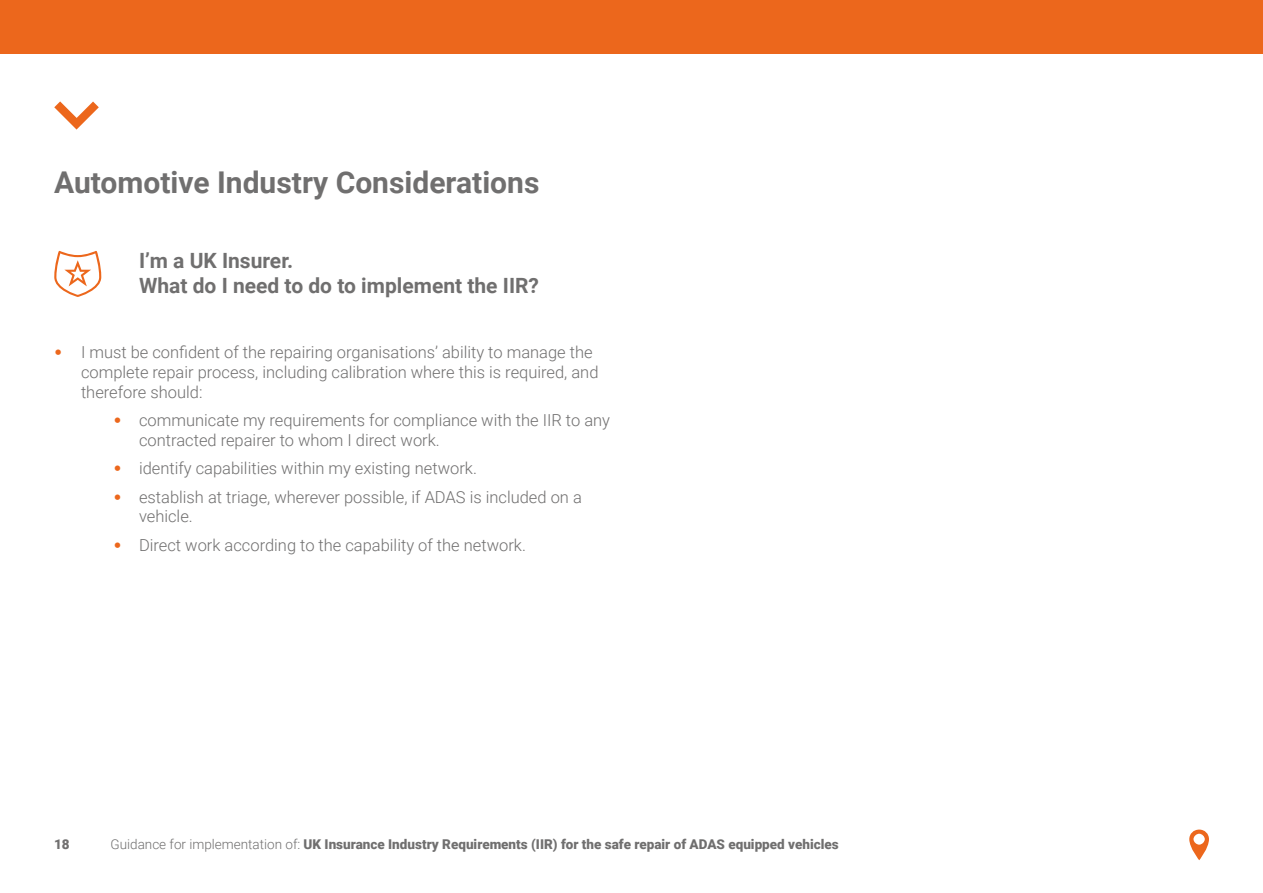
<style>
.page{position:relative;width:1263px;height:893px;background:#fff}
.page>*{position:absolute;margin:0;border:0;box-sizing:border-box;transform-origin:0 0}
.t1{font:700 30px "Roboto";color:#706f6f}
.t2{font:700 21px/25.2px "Roboto";color:#706f6f}
.t3{font:300 16.5px/19.8px "Roboto";color:#706f6f}
.t4{font:900 13.5px "Roboto";color:#706f6f}
.s1{font-family:"Arial";font-weight:900;color:#ec671c}
.s2{font-weight:300}
</style>
<div class="page">
<div style="left:0;top:0;width:1263px;height:54px;background:#ec671c"></div>
<svg style="left:54px;top:101px;width:45px;height:29px"></svg>
<svg style="left:54px;top:251px;width:47px;height:46px"></svg>
<svg style="left:1189px;top:830px;width:20px;height:30px"></svg>
<h1 class="t1" style="left:54px;top:161px;width:487px">Automotive Industry Considerations</h1>
<p class="t2" style="left:139px;top:247px;width:401px">I’m a UK Insurer.<br>What do I need to do to implement the IIR?</p>
<p class="t3" style="left:81px;top:342px;width:519px;text-indent:-27px"><span class="s1">•</span> I must be confident of the repairing organisations’ ability to manage the complete repair process, including calibration where this is required, and therefore should:</p>
<p class="t3" style="left:139px;top:410px;width:473px;text-indent:-26px"><span class="s1">•</span> communicate my requirements for compliance with the IIR to any contracted repairer to whom I direct work.</p>
<p class="t3" style="left:114px;top:458px;width:365px"><span class="s1">•</span> identify capabilities within my existing network.</p>
<p class="t3" style="left:139px;top:486px;width:444px;text-indent:-26px"><span class="s1">•</span> establish at triage, wherever possible, if ADAS is included on a vehicle.</p>
<p class="t3" style="left:114px;top:534px;width:414px"><span class="s1">•</span> Direct work according to the capability of the network.</p>
<p class="t4" style="left:54px;top:835px;width:17px">18</p>
<p class="t4" style="left:111px;top:835px;width:730px"><span class="s2">Guidance for implementation of:</span> UK Insurance Industry Requirements (IIR) for the safe repair of ADAS equipped vehicles</p>
</div>
